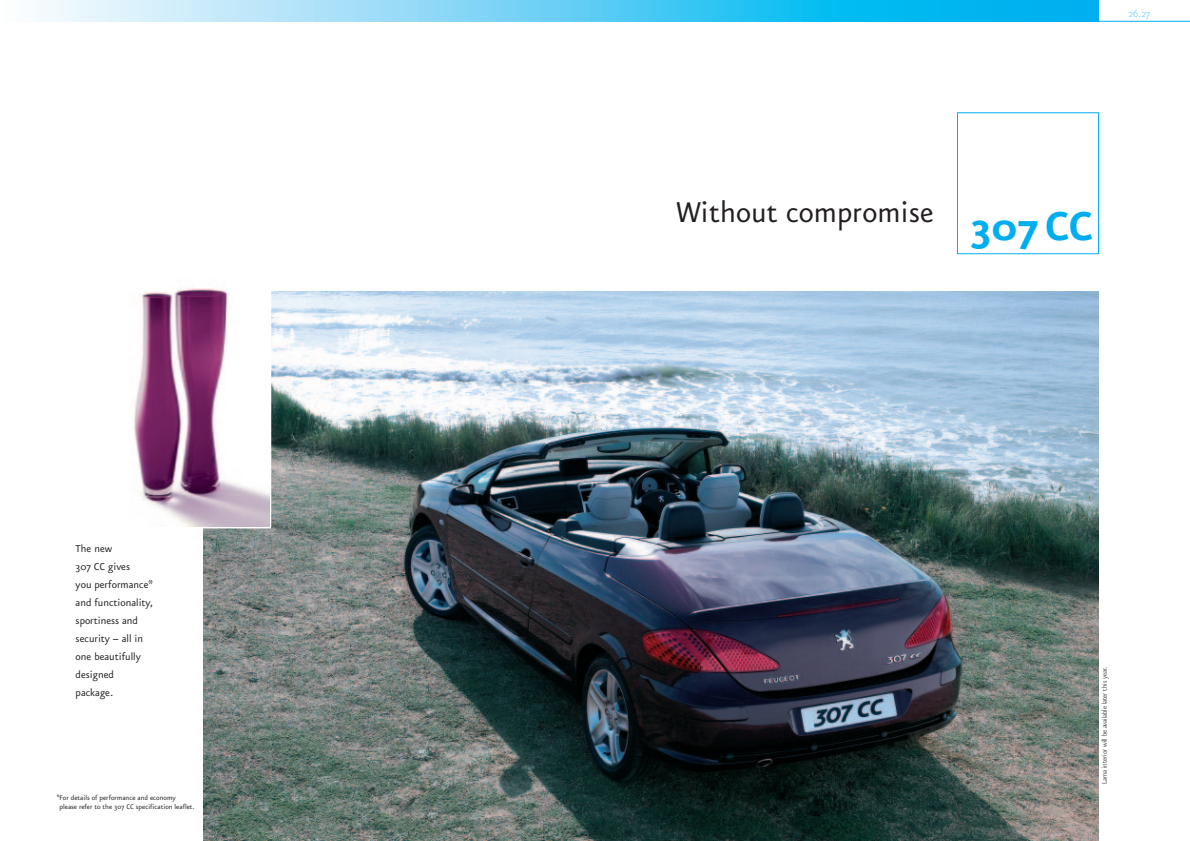
<style>
.page{position:relative;width:1190px;height:841px;background:#fff}
.page>*{position:absolute;margin:0;border:0;box-sizing:border-box;transform-origin:0 0}
.t1{font:34px "Eureka Sans";color:#231f20}
.t2{font:12px/18px "Eureka Sans";color:#231f20}
.t3{font:300 12px "Eureka Sans";color:#6bcff6}
.t4{font:8px/9px "Eureka Sans";color:#231f20}
.t5{font:300 8px "Eureka Sans";letter-spacing:-.01em;color:#231f20}
.s1{font-weight:700;font-size:48px;color:#00aeef}
</style>
<div class="page">
<hr style="left:1096px;top:21px;width:94px;height:1px;background:#00aeef">
<div style="left:957px;top:112px;width:142px;height:142px;border:1px solid #00aeef"></div>
<svg style="left:37px;top:0;width:1062px;height:22px;background:#64d0f5"></svg>
<img style="left:204px;top:291px;width:895px;height:550px">
<img style="left:134px;top:288px;width:135px;height:238px">
<p class="t2" style="left:76px;top:542px;width:79px">The new<br>307 CC gives<br>you performance* and functionality, sportiness and security – all in one beautifully designed package.</p>
<p class="t4" style="left:60px;top:795px;width:137px;text-indent:-3px">*For details of performance and economy please refer to the 307 CC specification leaflet.</p>
<p class="t3" style="left:1129px;top:9px;width:23px">26.27</p>
<h1 class="t1" style="left:676px;top:198px;width:418px">Without compromise <span class="s1">307 CC</span></h1>
<p class="t5" style="left:1101px;top:784px;width:119px;rotate:-90deg">Lama interior will be available later this year.</p>
</div>
